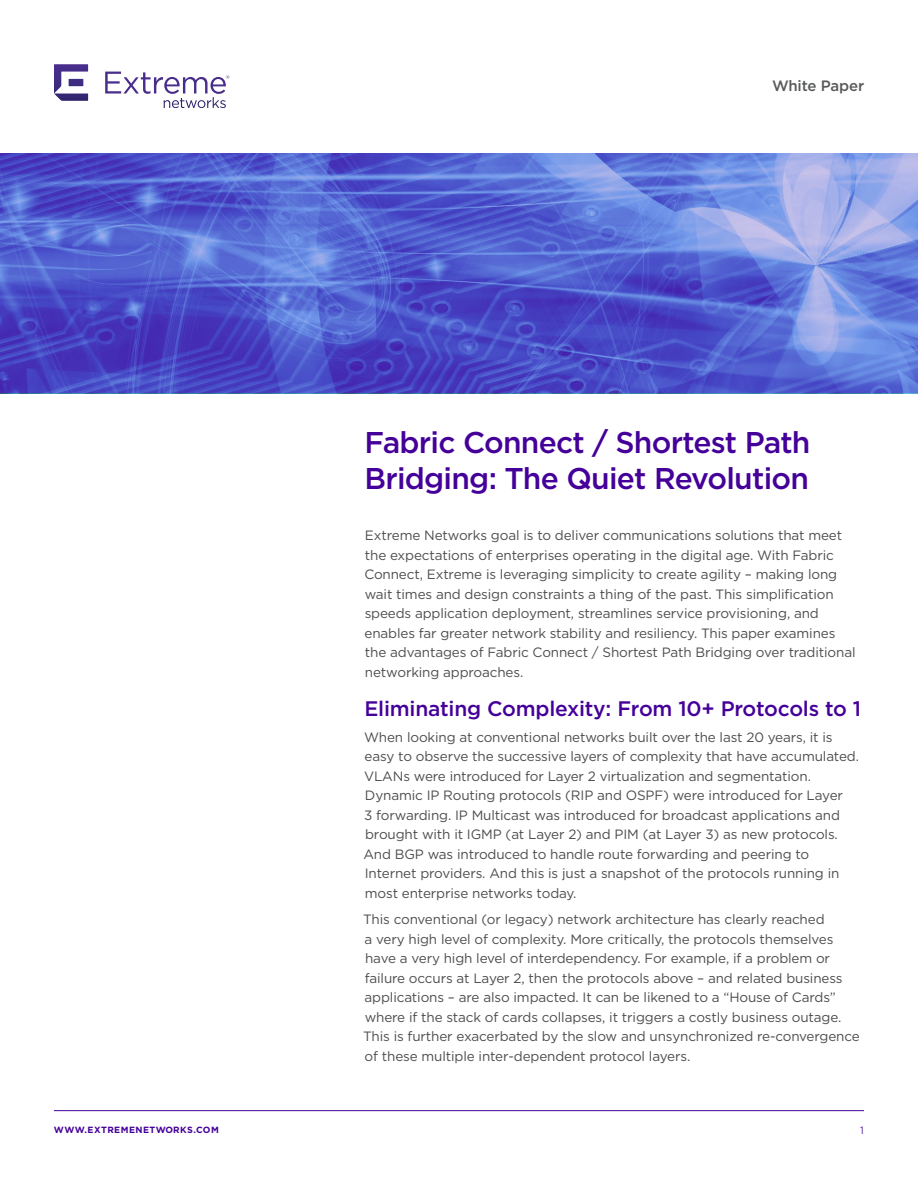
<style>
.page{position:relative;width:918px;height:1188px;background:#fff}
.page>*{position:absolute;margin:0;border:0;box-sizing:border-box;transform-origin:0 0}
.t1{font:500 30px/36px "Gotham";letter-spacing:-.025em;color:#409}
.t2{font:500 21px "Gotham";letter-spacing:-.01em;color:#409}
.t3{font:500 15px "Gotham";letter-spacing:-.01em;color:#58595b}
.t4{font:13.5px/19.5px "Gotham";letter-spacing:-.01em;color:#4d4d4f}
.t5{font:10.5px "Gotham";color:#6026a8}
.t6{font:700 9px "Gotham";letter-spacing:.05em;color:#409}
</style>
<div class="page">
<hr style="left:54px;top:1110px;width:810px;height:1px;background:#409">
<svg style="left:105px;top:72px;width:125px;height:36px"></svg>
<svg style="left:54px;top:64px;width:34px;height:37px"></svg>
<img style="left:0;top:153px;width:918px;height:240px">
<p class="t3" style="left:772px;top:76px;width:94px">White Paper</p>
<h1 class="t1" style="left:364px;top:424px;width:448px">Fabric Connect / Shortest Path<br>Bridging: The Quiet Revolution</h1>
<p class="t4" style="left:364px;top:525px;width:493px">Extreme Networks goal is to deliver communications solutions that meet the expectations of enterprises operating in the digital age. With Fabric Connect, Extreme is leveraging simplicity to create agility – making long wait times and design constraints a thing of the past. This simplification speeds application deployment, streamlines service provisioning, and enables far greater network stability and resiliency. This paper examines the advantages of Fabric Connect / Shortest Path Bridging over traditional networking approaches.</p>
<h2 class="t2" style="left:364px;top:695px;width:498px">Eliminating Complexity: From 10+ Protocols to 1</h2>
<p class="t4" style="left:363px;top:727px;width:497px">When looking at conventional networks built over the last 20 years, it is easy to observe the successive layers of complexity that have accumulated.<br>VLANs were introduced for Layer 2 virtualization and segmentation.<br>Dynamic IP Routing protocols (RIP and OSPF) were introduced for Layer<br>3 forwarding. IP Multicast was introduced for broadcast applications and brought with it IGMP (at Layer 2) and PIM (at Layer 3) as new protocols.<br>And BGP was introduced to handle route forwarding and peering to Internet providers. And this is just a snapshot of the protocols running in most enterprise networks today.</p>
<p class="t4" style="left:363px;top:909px;width:498px">This conventional (or legacy) network architecture has clearly reached<br>a very high level of complexity. More critically, the protocols themselves have a very high level of interdependency. For example, if a problem or failure occurs at Layer 2, then the protocols above – and related business applications – are also impacted. It can be likened to a “House of Cards” where if the stack of cards collapses, it triggers a costly business outage.<br>This is further exacerbated by the slow and unsynchronized re-convergence of these multiple inter-dependent protocol layers.</p>
<p class="t6" style="left:54px;top:1124px;width:166px">WWW.EXTREMENETWORKS.COM</p>
<p class="t5" style="left:860px;top:1124px;width:5px">1</p>
</div>
